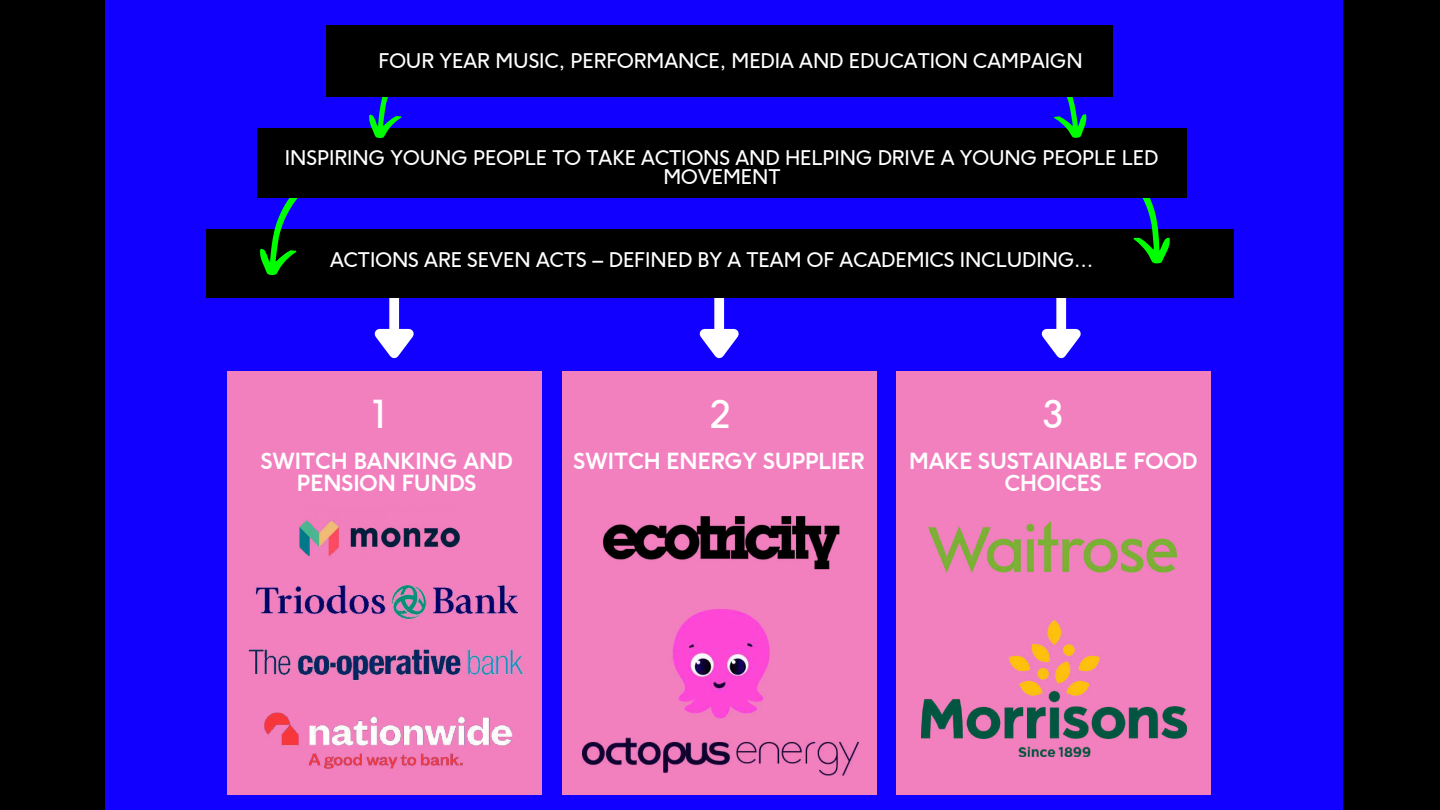
<style>
.page{position:relative;width:1440px;height:810px;background:#10f}
.page>*{position:absolute;margin:0;border:0;box-sizing:border-box;transform-origin:0 0}
.t1{font:37.7px "F37 Ginger";color:#fff}
.t2{font:700 21.7px/22.3px "F37 Ginger";color:#fff;text-align:center}
.t3{font:19.8px/18.9px "F37 Ginger";color:#fff;text-align:center}
</style>
<div class="page">
<div style="left:0;top:0;width:105px;height:810px;background:#000"></div>
<div style="left:228px;top:371px;width:314px;height:424px;background:#f280bf"></div>
<div style="left:562px;top:371px;width:314px;height:424px;background:#f280bf"></div>
<div style="left:896px;top:371px;width:314px;height:424px;background:#f280bf"></div>
<img style="left:299px;top:520px;width:161px;height:37px">
<img style="left:255px;top:585px;width:264px;height:34px">
<img style="left:248px;top:649px;width:275px;height:32px">
<img style="left:264px;top:712px;width:249px;height:57px">
<img style="left:603px;top:515px;width:236px;height:54px">
<img style="left:583px;top:610px;width:276px;height:165px">
<img style="left:929px;top:521px;width:247px;height:51px">
<img style="left:922px;top:620px;width:264px;height:136px">
<div style="left:389px;top:250px;width:10px;height:81px;background:#fff"></div>
<svg style="left:374px;top:320px;width:40px;height:39px"></svg>
<div style="left:714px;top:246px;width:10px;height:85px;background:#fff"></div>
<svg style="left:699px;top:320px;width:40px;height:39px"></svg>
<div style="left:1056px;top:246px;width:10px;height:85px;background:#fff"></div>
<svg style="left:1041px;top:320px;width:40px;height:39px"></svg>
<div style="left:206px;top:229px;width:1028px;height:68px;background:#000"></div>
<div style="left:257px;top:128px;width:930px;height:69px;background:#000"></div>
<svg style="left:257px;top:96px;width:195px;height:180px"></svg>
<svg style="left:1001px;top:96px;width:181px;height:168px"></svg>
<div style="left:326px;top:25px;width:787px;height:71px;background:#000"></div>
<div style="left:1343px;top:0;width:97px;height:810px;background:#000"></div>
<p class="t3" style="left:379px;top:51px;width:706px">FOUR YEAR MUSIC, PERFORMANCE, MEDIA AND EDUCATION CAMPAIGN</p>
<p class="t3" style="left:285px;top:149px;width:875px">INSPIRING YOUNG PEOPLE TO TAKE ACTIONS AND HELPING DRIVE A YOUNG PEOPLE LED<br>MOVEMENT</p>
<p class="t3" style="left:330px;top:250px;width:765px">ACTIONS ARE SEVEN ACTS – DEFINED BY A TEAM OF ACADEMICS INCLUDING…</p>
<h1 class="t1" style="left:372px;top:391px;width:16px">1</h1>
<h1 class="t1" style="left:710px;top:391px;width:23px">2</h1>
<h1 class="t1" style="left:1041px;top:391px;width:24px">3</h1>
<p class="t2" style="left:261px;top:449px;width:254px">SWITCH BANKING AND<br>PENSION FUNDS</p>
<p class="t2" style="left:574px;top:449px;width:293px">SWITCH ENERGY SUPPLIER</p>
<p class="t2" style="left:909px;top:449px;width:290px">MAKE SUSTAINABLE FOOD<br>CHOICES</p>
</div>
